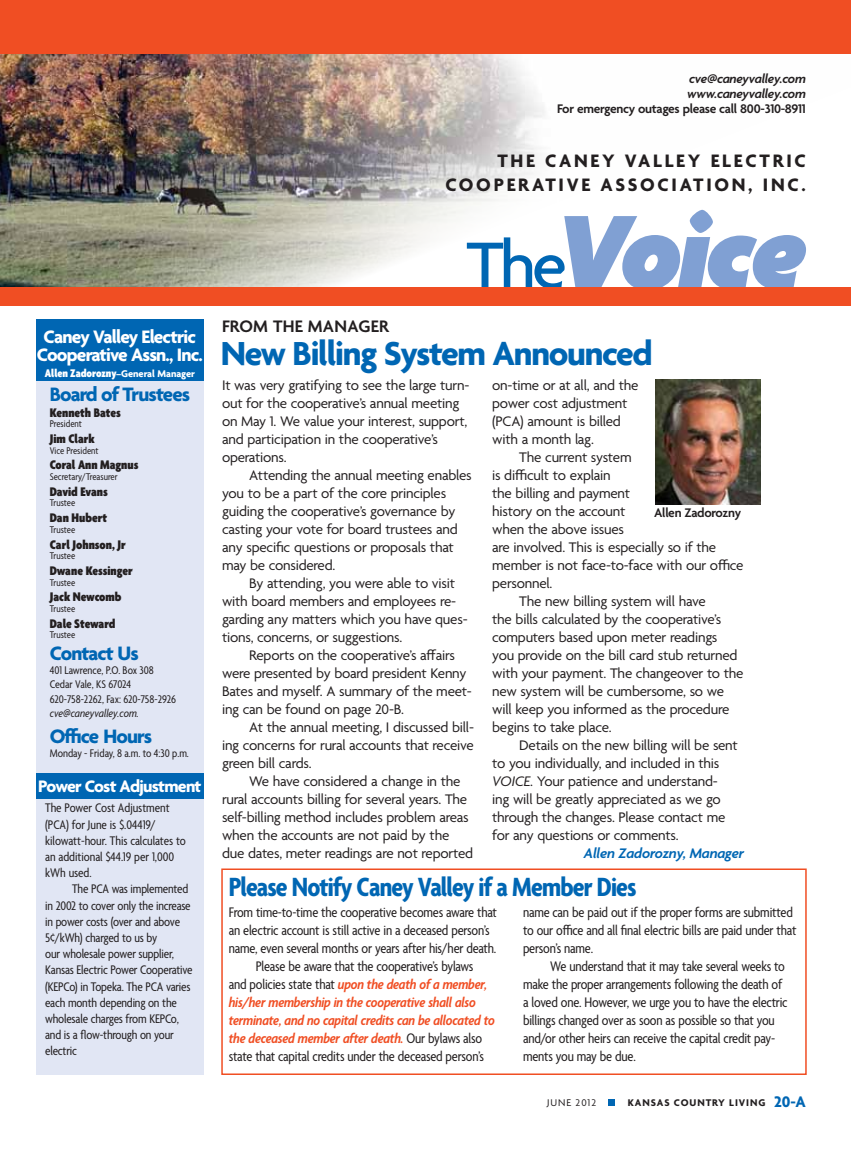
<style>
.page{position:relative;width:851px;height:1161px;background:#fff}
.page>*{position:absolute;margin:0;border:0;box-sizing:border-box;transform-origin:0 0}
.t1{font:italic 900 113.25px "Agenda";letter-spacing:-.04em;color:#80a0d3}
.t2{font:700 36px "Agenda";letter-spacing:-.04em;color:#0066b3}
.t3{font:700 condensed 28.5px "Agenda";letter-spacing:-.03em;color:#0066b3}
.t4{font:700 21px "Agenda";letter-spacing:-.04em;color:#0066b3}
.t5{font:700 19.5px/24px "Agenda";letter-spacing:.14em;color:#231f20;text-align:right}
.t6{font:700 19.5px/18px "Agenda";letter-spacing:-.04em;color:#fff;text-align:center}
.t7{font:700 18px "Agenda";letter-spacing:-.04em;color:#fff}
.t8{font:600 18px "Agenda";letter-spacing:.015em;color:#231f20}
.t9{font:15px/18px "Agenda";letter-spacing:-.015em;color:#231f20}
.t10{font:condensed 15px/18px "Agenda";letter-spacing:-.015em;color:#231f20}
.t11{font:italic 600 condensed 15px "Agenda";letter-spacing:-.015em;color:#f04e23}
.t12{font:italic 600 15px "Agenda";letter-spacing:-.015em;color:#0066b3}
.t13{font:condensed 13.5px/16.2px "Agenda";letter-spacing:-.015em;color:#231f20}
.t14{font:900 condensed 13.5px "Agenda";color:#231f20}
.t15{font:600 13.5px "Agenda";letter-spacing:-.02em;color:#231f20}
.t16{font:italic 600 13.5px/15px "Agenda";letter-spacing:-.02em;color:#231f20}
.t17{font:condensed 12px/14.4px "Agenda";color:#231f20}
.t18{font:900 condensed 12px "Agenda";color:#fff}
.t19{font:italic condensed 12px "Agenda";color:#231f20}
.t20{font:condensed 10.5px "Agenda";color:#231f20}
.t21{font:700 10.5px "Agenda";letter-spacing:.09em;color:#231f20}
.t22{font:10.5px "Agenda";letter-spacing:.09em;color:#231f20}
.s1{font-size:10.5px}
.s2{font-weight:700;font-stretch:normal;font-size:10.5px}
.s3{font-weight:500;font-style:normal;font-size:71.55px;color:#0066b3}
.s4{font-style:italic}
.s5{font-weight:400;font-style:normal;color:#231f20}
.s6{font-size:16.5px;color:#0066b3}
</style>
<div class="page">
<img style="left:0;top:54px;width:545px;height:233px">
<div style="left:0;top:287px;width:850px;height:19px;background:#f04e23"></div>
<div style="left:36px;top:332px;width:168px;height:742px;background:#e1e6f4"></div>
<div style="left:36px;top:319px;width:168px;height:62px;background:#0066b3"></div>
<div style="left:36px;top:773px;width:168px;height:25px;background:#0066b3"></div>
<img style="left:655px;top:380px;width:105px;height:125px">
<div style="left:221px;top:868px;width:585px;height:207px;border:2px solid #f04e23"></div>
<div style="left:608px;top:1099px;width:7px;height:7px;background:#0066b3"></div>
<div style="left:0;top:0;width:850px;height:54px;background:#f04e23"></div>
<h3 class="t6" style="left:37px;top:329px;width:168px">Caney Valley Electric<br>Cooperative Assn., Inc.</h3>
<p class="t18" style="left:45px;top:367px;width:152px">Allen Zadorozny<span class="s1">–</span><span class="s2">General Manager</span></p>
<h3 class="t4" style="left:50px;top:383px;width:142px">Board of Trustees</h3>
<p class="t14" style="left:50px;top:405px;width:73px">Kenneth Bates</p>
<p class="t20" style="left:50px;top:418px;width:34px">President</p>
<p class="t14" style="left:50px;top:431px;width:47px">Jim Clark</p>
<p class="t20" style="left:50px;top:445px;width:50px">Vice President</p>
<p class="t14" style="left:50px;top:458px;width:90px">Coral Ann Magnus</p>
<p class="t20" style="left:50px;top:471px;width:69px">Secretary/Treasurer</p>
<p class="t14" style="left:50px;top:484px;width:60px">David Evans</p>
<p class="t20" style="left:50px;top:497px;width:27px">Trustee</p>
<p class="t14" style="left:50px;top:511px;width:59px">Dan Hubert</p>
<p class="t20" style="left:50px;top:524px;width:27px">Trustee</p>
<p class="t14" style="left:50px;top:537px;width:78px">Carl Johnson, Jr</p>
<p class="t20" style="left:50px;top:550px;width:27px">Trustee</p>
<p class="t14" style="left:50px;top:563px;width:84px">Dwane Kessinger</p>
<p class="t20" style="left:50px;top:577px;width:27px">Trustee</p>
<p class="t14" style="left:50px;top:590px;width:73px">Jack Newcomb</p>
<p class="t20" style="left:50px;top:603px;width:27px">Trustee</p>
<p class="t14" style="left:50px;top:616px;width:67px">Dale Steward</p>
<p class="t20" style="left:50px;top:629px;width:27px">Trustee</p>
<h3 class="t4" style="left:50px;top:642px;width:90px">Contact Us</h3>
<p class="t17" style="left:50px;top:664px;width:128px">401 Lawrence, P.O. Box 308<br>Cedar Vale, KS 67024<br>620-758-2262, Fax: 620-758-2926</p>
<p class="t19" style="left:50px;top:706px;width:91px">cve@caneyvalley.com.</p>
<h3 class="t4" style="left:50px;top:725px;width:104px">Office Hours</h3>
<p class="t17" style="left:50px;top:747px;width:141px">Monday - Friday, 8 a.m. to 4:30 p.m.</p>
<p class="t7" style="left:38px;top:777px;width:165px">Power Cost Adjustment</p>
<p class="t13" style="left:45px;top:801px;width:142px">The Power Cost Adjustment (PCA) for June is $.04419/ kilowatt-hour. This calculates to an additional $44.19 per 1,000 kWh used.</p>
<p class="t13" style="left:45px;top:882px;width:149px;text-indent:27px">The PCA was implemented in 2002 to cover only the increase in power costs (over and above<br>5¢/kWh) charged to us by<br>our wholesale power supplier,<br>Kansas Electric Power Cooperative (KEPCo) in Topeka. The PCA varies each month depending on the wholesale charges from KEPCo, and is a flow-through on your electric</p>
<p class="t16" style="left:687px;top:72px;width:120px">cve@caneyvalley.com www.caneyvalley.com</p>
<p class="t15" style="left:557px;top:101px;width:250px">For emergency outages please call 800-310-8911</p>
<h3 class="t5" style="left:445px;top:150px;width:362px">The Caney Valley Electric cooperat ive Associat ion, Inc.</h3>
<p class="t8" style="left:222px;top:317px;width:168px">From The Manager</p>
<h1 class="t1" style="left:466px;top:191px;width:341px"><span class="s3">The</span>Voice</h1>
<h2 class="t2" style="left:221px;top:334px;width:433px">New Billing System Announced</h2>
<p class="t9" style="left:222px;top:377px;width:249px">It was very gratifying to see the large turn&shy;out for the cooperative’s annual meeting on May 1. We value your interest, support, and participation in the cooperative’s operations.</p>
<p class="t9" style="left:222px;top:467px;width:251px;text-indent:27px">Attending the annual meeting enables you to be a part of the core principles guiding the cooperative’s governance by casting your vote for board trustees and any specific questions or proposals that may be considered.</p>
<p class="t9" style="left:222px;top:575px;width:247px;text-indent:27px">By attending, you were able to visit with board members and employees re&shy;garding any matters which you have ques&shy;tions, concerns, or suggestions.</p>
<p class="t9" style="left:222px;top:647px;width:251px;text-indent:27px">Reports on the cooperative’s affairs were presented by board president Kenny Bates and myself. A summary of the meet&shy;ing can be found on page 20-B.</p>
<p class="t9" style="left:222px;top:719px;width:253px;text-align:justify;text-indent:27px">At the annual meeting, I discussed bill&shy;ing concerns for rural accounts that receive green bill cards.</p>
<p class="t9" style="left:222px;top:773px;width:253px;text-indent:27px">We have considered a change in the rural accounts billing for several years. The self-billing method includes problem areas when the accounts are not paid by the due dates, meter readings are not reported</p>
<p class="t9" style="left:492px;top:377px;width:148px">on-time or at all, and the power cost adjustment (PCA) amount is billed with a month lag.</p>
<p class="t9" style="left:519px;top:449px;width:114px">The current system</p>
<p class="t9" style="left:492px;top:467px;width:120px">is difficult to explain</p>
<p class="t9" style="left:492px;top:485px;width:139px">the billing and payment</p>
<p class="t9" style="left:492px;top:503px;width:135px">history on the account</p>
<p class="t9" style="left:492px;top:521px;width:133px">when the above issues</p>
<p class="t9" style="left:492px;top:539px;width:225px">are involved. This is especially so if the</p>
<p class="t9" style="left:492px;top:557px;width:253px">member is not face-to-face with our office</p>
<p class="t9" style="left:492px;top:575px;width:62px">personnel.</p>
<p class="t9" style="left:519px;top:593px;width:188px">The new billing system will have</p>
<p class="t9" style="left:492px;top:611px;width:230px">the bills calculated by the cooperative’s</p>
<p class="t9" style="left:492px;top:629px;width:227px">computers based upon meter readings</p>
<p class="t9" style="left:492px;top:647px;width:247px">you provide on the bill card stub returned</p>
<p class="t9" style="left:492px;top:665px;width:253px">with your payment. The changeover to the</p>
<p class="t9" style="left:492px;top:683px;width:233px">new system will be cumbersome, so we</p>
<p class="t9" style="left:492px;top:701px;width:239px">will keep you informed as the procedure</p>
<p class="t9" style="left:492px;top:719px;width:121px">begins to take place.</p>
<p class="t9" style="left:519px;top:737px;width:220px">Details on the new billing will be sent</p>
<p class="t9" style="left:492px;top:755px;width:229px">to you individually, and included in this</p>
<p class="t9" style="left:492px;top:773px;width:227px"><span class="s4">VOICE</span>. Your patience and understand-</p>
<p class="t9" style="left:492px;top:791px;width:230px">ing will be greatly appreciated as we go</p>
<p class="t9" style="left:492px;top:809px;width:235px">through the changes. Please contact me</p>
<p class="t9" style="left:492px;top:827px;width:188px">for any questions or comments.</p>
<p class="t12" style="left:584px;top:845px;width:162px">Allen Zadorozny, Manager</p>
<p class="t15" style="left:654px;top:506px;width:89px">Allen Zadorozny</p>
<h3 class="t3" style="left:229px;top:872px;width:409px">Please Notify Caney Valley if a Member Dies</h3>
<p class="t10" style="left:229px;top:904px;width:270px">From time-to-time the cooperative becomes aware that</p>
<p class="t10" style="left:229px;top:922px;width:262px">an electric account is still active in a deceased person’s</p>
<p class="t10" style="left:229px;top:940px;width:269px">name, even several months or years after his/her death.</p>
<p class="t10" style="left:256px;top:958px;width:219px">Please be aware that the cooperative’s bylaws</p>
<p class="t11" style="left:229px;top:976px;width:260px"><span class="s5">and policies state that</span> upon the death of a member,</p>
<p class="t11" style="left:229px;top:994px;width:248px">his/her membership in the cooperative shall also</p>
<p class="t11" style="left:229px;top:1012px;width:267px">terminate, and no capital credits can be allocated to</p>
<p class="t11" style="left:229px;top:1030px;width:255px">the deceased member after death. <span class="s5">Our bylaws also</span></p>
<p class="t10" style="left:229px;top:1048px;width:257px">state that capital credits under the deceased person’s</p>
<p class="t10" style="left:523px;top:904px;width:275px">name can be paid out if the proper forms are submitted to our office and all final electric bills are paid under that person’s name.</p>
<p class="t10" style="left:523px;top:958px;width:266px;text-indent:27px">We understand that it may take several weeks to make the proper arrangements following the death of a loved one. However, we urge you to have the electric billings changed over as soon as possible so that you and/or other heirs can receive the capital credit pay&shy;ments you may be due.</p>
<p class="t22" style="left:547px;top:1096px;width:50px">June 2012</p>
<p class="t21" style="left:627px;top:1096px;width:179px">Kansas Country LivinG <span class="s6">20-A</span></p>
</div>
